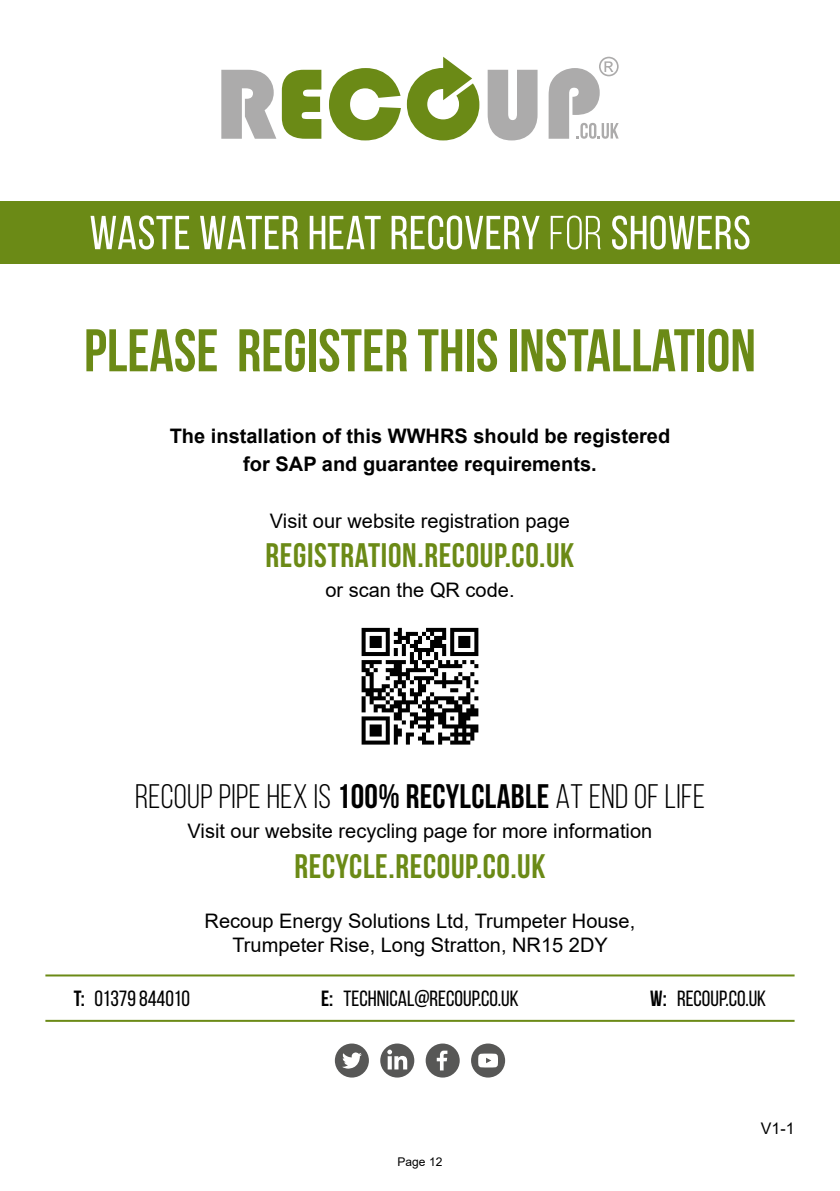
<style>
.page{position:relative;width:840px;height:1191px;background:#fff}
.page>*{position:absolute;margin:0;border:0;box-sizing:border-box;transform-origin:0 0}
.t1{font:700 60px "Bebas Neue";color:#6b8a16}
.t2{font:700 34px "Bebas Neue";letter-spacing:.02em;color:#6b8a16}
.t3{font:34px "Bebas Neue";letter-spacing:.01em;color:#000}
.t4{font:22px "Bebas Neue";color:#000}
.t5{font:20px/24px "Arial";color:#000;text-align:center}
.t6{font:700 20px/28px "Arial";color:#000;text-align:center}
.t7{font:16px "Arial";color:#000}
.t8{font:12px "Arial";color:#000}
.s1{font-weight:700}
</style>
<div class="page">
<svg style="left:425px;top:1043px;width:34px;height:34px"></svg>
<svg style="left:471px;top:1043px;width:34px;height:34px"></svg>
<svg style="left:334px;top:1043px;width:35px;height:34px"></svg>
<svg style="left:380px;top:1043px;width:34px;height:34px"></svg>
<hr style="left:45px;top:974px;width:749px;height:2px;background:#6b8a16">
<hr style="left:45px;top:1019px;width:749px;height:2px;background:#6b8a16">
<svg style="left:361px;top:627px;width:118px;height:118px"></svg>
<svg style="left:361px;top:628px;width:117px;height:116px"></svg>
<div style="left:0;top:201px;width:839px;height:63px;background:#6b8a16"></div>
<svg style="left:282px;top:70px;width:39px;height:69px;background:#829c3b"></svg>
<svg style="left:221px;top:70px;width:55px;height:69px"></svg>
<svg style="left:487px;top:70px;width:50px;height:70px"></svg>
<svg style="left:329px;top:57px;width:150px;height:83px"></svg>
<svg style="left:548px;top:57px;width:70px;height:82px"></svg>
<svg style="left:90px;top:215px;width:659px;height:34px"></svg>
<p class="t1" style="left:84px;top:318px;width:673px">PLEASE REGISTER THIS INSTALLATION</p>
<p class="t6" style="left:170px;top:422px;width:502px">The installation of this WWHRS should be registered for SAP and guarantee requirements.</p>
<p class="t5" style="left:270px;top:508px;width:301px">Visit our website registration page</p>
<p class="t2" style="left:265px;top:537px;width:310px">REGISTRATION.RECOUP.CO.UK</p>
<p class="t5" style="left:325px;top:578px;width:190px">or scan the QR code.</p>
<p class="t3" style="left:135px;top:778px;width:571px">RECOUP PIPE HEX IS <span class="s1">100% RECYLCLABLE</span> AT END OF LIFE</p>
<p class="t5" style="left:187px;top:818px;width:466px">Visit our website recycling page for more information</p>
<p class="t2" style="left:294px;top:847px;width:252px">RECYCLE.RECOUP.CO.UK</p>
<p class="t5" style="left:204px;top:908px;width:432px">Recoup Energy Solutions Ltd, Trumpeter House,<br>Trumpeter Rise, Long Stratton, NR15 2DY</p>
<p class="t4" style="left:74px;top:987px;width:118px"><span class="s1">T:</span> 01379 844010</p>
<p class="t4" style="left:321px;top:987px;width:199px"><span class="s1">E:</span> TECHNICAL@RECOUP.CO.UK</p>
<p class="t4" style="left:650px;top:987px;width:117px"><span class="s1">W:</span> RECOUP.CO.UK</p>
<p class="t8" style="left:397px;top:1153px;width:46px">Page 12</p>
<p class="t7" style="left:760px;top:1117px;width:35px">V1-1</p>
</div>
